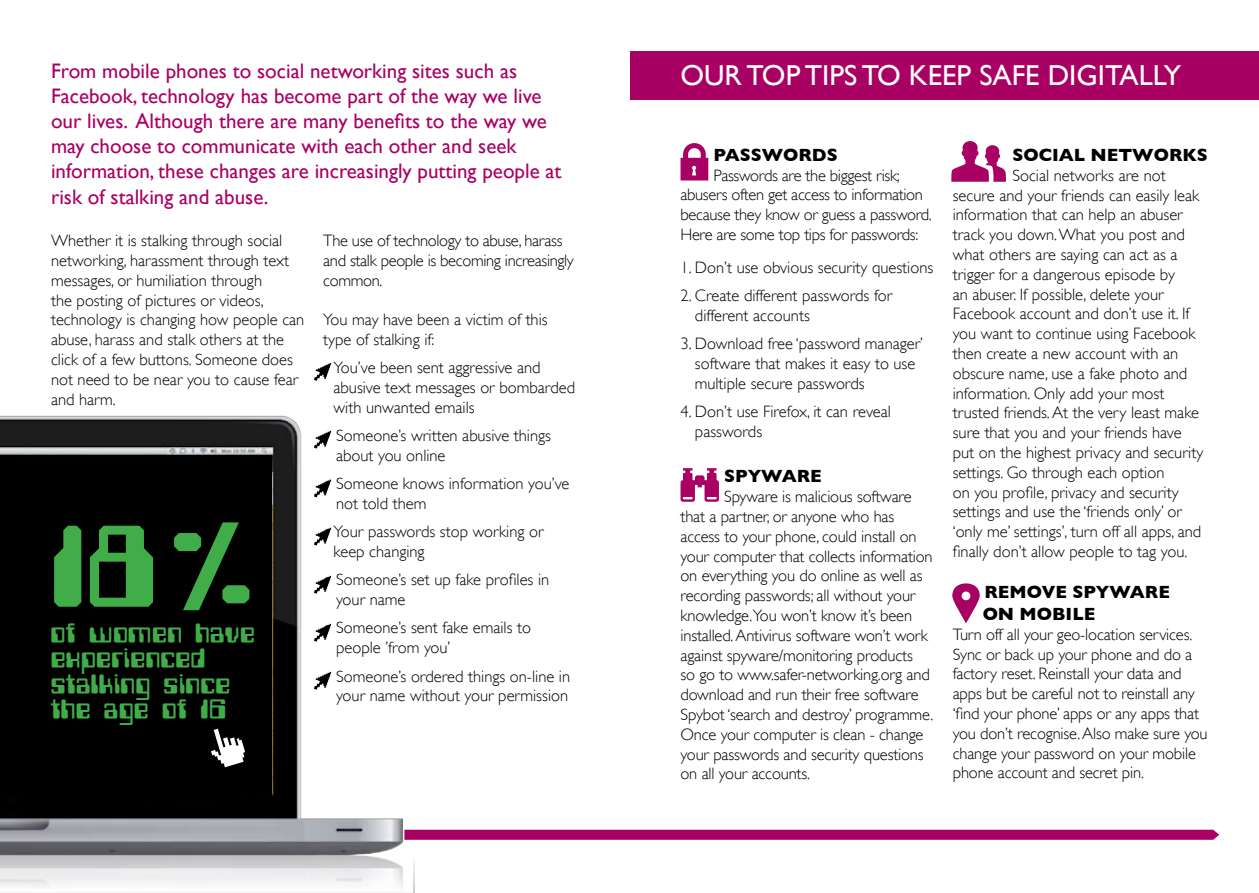
<style>
.page{position:relative;width:1259px;height:893px;background:#fff}
.page>*{position:absolute;margin:0;border:0;box-sizing:border-box;transform-origin:0 0}
.t1{font:135px "Computerfont";color:#41ad49}
.t2{font:32.1px/25.3px "Computerfont";color:#41ad49}
.t3{font:28.8px "Gill Sans";color:#fff}
.t4{font:21px/25.2px "Gill Sans";color:#a90064}
.t5{font:700 18px/21.6px "Gill Sans";color:#000}
.t6{font:300 16.5px/19.8px "Gill Sans";color:#000}
.t7{font:300 16.5px/19.8px "Gill Sans";letter-spacing:-.02em;color:#000}
.s1{font-family:"Copperplate";font-weight:700;font-size:163.8px}
</style>
<div class="page">
<img style="left:0;top:363px;width:414px;height:530px">
<div style="left:0;top:455px;width:271px;height:341px;background:#000"></div>
<svg style="left:314px;top:363px;width:17px;height:18px"></svg>
<svg style="left:314px;top:431px;width:17px;height:18px"></svg>
<svg style="left:314px;top:479px;width:17px;height:18px"></svg>
<svg style="left:314px;top:527px;width:17px;height:18px"></svg>
<svg style="left:314px;top:576px;width:17px;height:18px"></svg>
<svg style="left:314px;top:624px;width:17px;height:18px"></svg>
<svg style="left:314px;top:672px;width:17px;height:18px"></svg>
<svg style="left:680px;top:468px;width:39px;height:34px"></svg>
<svg style="left:680px;top:143px;width:28px;height:38px"></svg>
<svg style="left:951px;top:141px;width:55px;height:41px"></svg>
<svg style="left:952px;top:583px;width:27px;height:40px"></svg>
<svg style="left:211px;top:728px;width:34px;height:40px"></svg>
<div style="left:630px;top:51px;width:629px;height:49px;background:#a90064"></div>
<svg style="left:404px;top:830px;width:815px;height:10px"></svg>
<div style="left:0;top:802px;width:23px;height:11px;background:#000"></div>
<p class="t4" style="left:51px;top:58px;width:512px">From mobile phones to social networking sites such as Facebook, technology has become part of the way we live our lives. Although there are many benefits to the way we may choose to communicate with each other and seek information, these changes are increasingly putting people at risk of stalking and abuse.</p>
<p class="t6" style="left:51px;top:231px;width:255px">Whether it is stalking through social networking, harassment through text messages, or humiliation through<br>the posting of pictures or videos, technology is changing how people can abuse, harass and stalk others at the click of a few buttons. Someone does not need to be near you to cause fear and harm.</p>
<p class="t7" style="left:323px;top:231px;width:252px">The use of technology to abuse, harass and stalk people is becoming increasingly common.</p>
<p class="t6" style="left:323px;top:310px;width:226px">You may have been a victim of this type of stalking if:</p>
<p class="t6" style="left:334px;top:358px;width:243px;text-indent:-10px">• You’ve been sent aggressive and abusive text messages or bombarded with unwanted emails</p>
<p class="t6" style="left:336px;top:426px;width:216px;text-indent:-13px">• Someone’s written abusive things about you online</p>
<p class="t6" style="left:336px;top:474px;width:235px;text-indent:-13px">• Someone knows information you’ve not told them</p>
<p class="t6" style="left:334px;top:522px;width:211px;text-indent:-10px">• Your passwords stop working or keep changing</p>
<p class="t6" style="left:336px;top:570px;width:215px;text-indent:-13px">• Someone’s set up fake profiles in your name</p>
<p class="t6" style="left:336px;top:618px;width:196px;text-indent:-13px">• Someone’s sent fake emails to people ’from you’</p>
<p class="t6" style="left:323px;top:666px;width:248px;text-align:right">• Someone’s ordered things on-line in your name without your permission</p>
<h1 class="t1" style="left:51px;top:495px;width:209px">18.<span class="s1">/</span>.</h1>
<h2 class="t2" style="left:51px;top:624px;width:206px">of women have experienced stalking since the age of 16</h2>
<h3 class="t3" style="left:680px;top:58px;width:315px">Our top ti psto keep safe</h3>
<h3 class="t3" style="left:1047px;top:58px;width:37px">digitally</h3>
<p class="t5" style="left:713px;top:144px;width:126px">PASSWORDS</p>
<p class="t7" style="left:680px;top:165px;width:253px;text-indent:33px">Passwords are the biggest risk; abusers often get access to information because they know or guess a password.<br>Here are some top tips for passwords:</p>
<p class="t6" style="left:680px;top:257px;width:254px">1. Don’t use obvious security questions</p>
<p class="t6" style="left:695px;top:285px;width:199px;text-indent:-14px">2. Create different passwords for different accounts</p>
<p class="t6" style="left:695px;top:333px;width:230px;text-indent:-14px">3. Download free ‘password manager’ software that makes it easy to use multiple secure passwords</p>
<p class="t6" style="left:695px;top:401px;width:197px;text-indent:-14px">4. Don’t use Firefox, it can reveal passwords</p>
<p class="t5" style="left:724px;top:465px;width:99px">SPYWARE</p>
<p class="t6" style="left:680px;top:487px;width:254px;text-indent:44px">Spyware is malicious software that a partner, or anyone who has access to your phone, could install on your computer that collects information on everything you do online as well as recording passwords; all without your knowledge.You won’t know it’s been installed. Antivirus software won’t work against spyware/monitoring products<br>so go to www.safer-networking.org and download and run their free software Spybot ‘search and destroy’ programme.<br>Once your computer is clean - change your passwords and security questions on all your accounts.</p>
<p class="t5" style="left:1012px;top:144px;width:197px">SOCIAL NETWORKS</p>
<p class="t6" style="left:952px;top:165px;width:252px;text-indent:60px">Social networks are not secure and your friends can easily leak information that can help an abuser track you down. What you post and what others are saying can act as a trigger for a dangerous episode by<br>an abuser. If possible, delete your Facebook account and don’t use it. If you want to continue using Facebook then create a new account with an obscure name, use a fake photo and information. Only add your most trusted friends. At the very least make sure that you and your friends have put on the highest privacy and security settings. Go through each option<br>on you profile, privacy and security settings and use the ‘friends only’ or ‘only me’ settings’, turn off all apps, and finally don’t allow people to tag you.</p>
<p class="t5" style="left:983px;top:581px;width:189px">REMOVE SPYWARE<br>ON MOBI LE</p>
<p class="t6" style="left:952px;top:624px;width:256px">Turn off all your geo-location services.<br>Sync or back up your phone and do a factory reset. Reinstall your data and apps but be careful not to reinstall any ‘find your phone’ apps or any apps that you don’t recognise. Also make sure you change your password on your mobile phone account and secret pin.</p>
</div>
